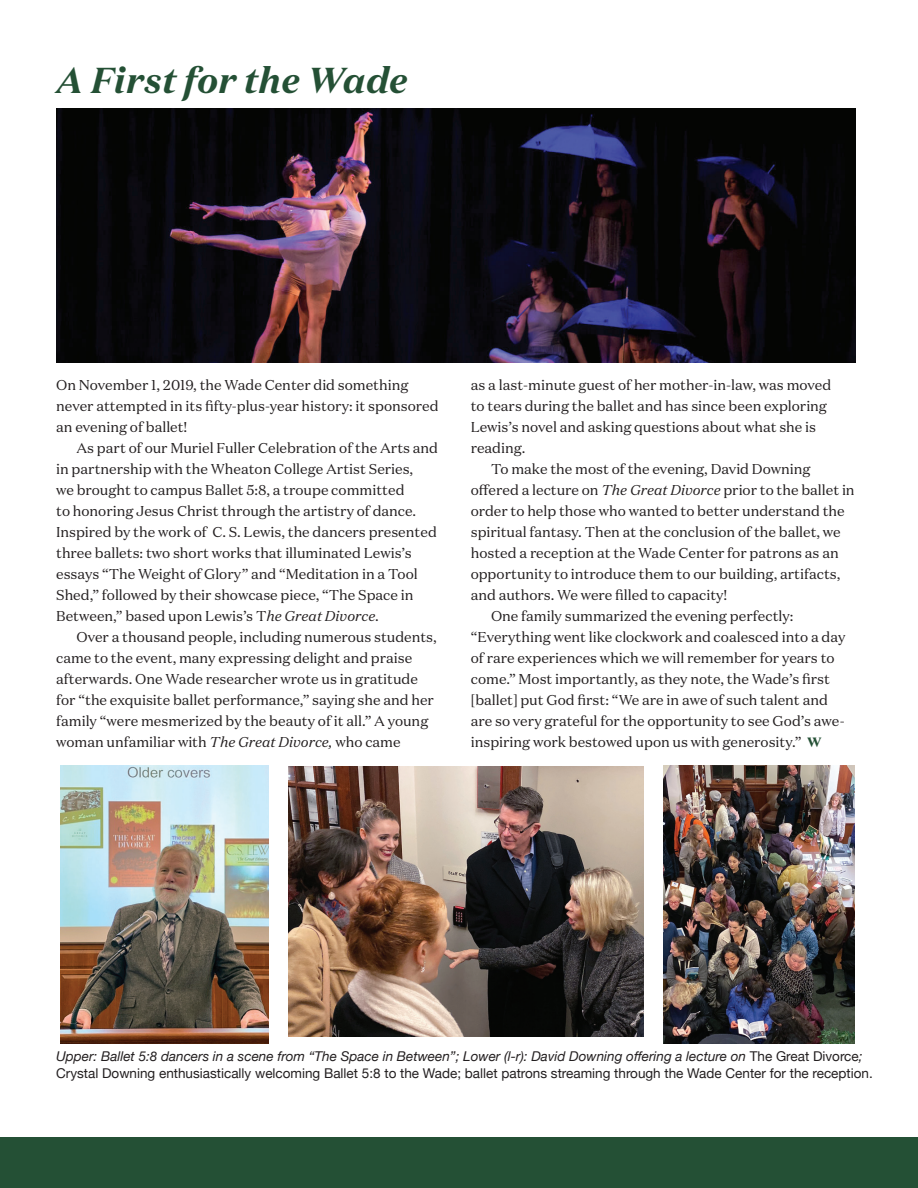
<style>
.page{position:relative;width:918px;height:1188px;background:#fff}
.page>*{position:absolute;margin:0;border:0;box-sizing:border-box;transform-origin:0 0}
.t1{font:italic 700 36px "Domaine Text";color:#245035}
.t2{font:14.25px/21px "Domaine Text";letter-spacing:-.005em;color:#231f20}
.t3{font:13.5px/16.2px "Helvetica Neue";color:#231f20}
.s1{font-style:italic}
.s2{font-weight:900;font-size:13.5px;color:#245035}
</style>
<div class="page">
<div style="left:0;top:1137px;width:918px;height:51px;background:#245035"></div>
<img style="left:56px;top:108px;width:800px;height:254px">
<img style="left:60px;top:766px;width:208px;height:277px">
<img style="left:289px;top:767px;width:355px;height:270px">
<img style="left:663px;top:766px;width:191px;height:277px">
<h1 class="t1" style="left:56px;top:57px;width:353px">A First for the Wade</h1>
<p class="t2" style="left:56px;top:374px;width:384px">On November 1, 2019, the Wade Center did something never attempted in its fifty-plus-year history: it sponsored an evening of ballet!</p>
<p class="t2" style="left:56px;top:438px;width:383px;text-indent:20px">As part of our Muriel Fuller Celebration of the Arts and in partnership with the Wheaton College Artist Series,<br>we brought to campus Ballet 5:8, a troupe committed<br>to honoring Jesus Christ through the artistry of dance.<br>Inspired by the work of C. S. Lewis, the dancers presented three ballets: two short works that illuminated Lewis’s essays “The Weight of Glory” and “Meditation in a Tool Shed,” followed by their showcase piece, “The Space in Between,” based upon Lewis’s T<span class="s1">he Great Divorce</span>.</p>
<p class="t2" style="left:56px;top:627px;width:382px;text-indent:20px">Over a thousand people, including numerous students, came to the event, many expressing delight and praise afterwards. One Wade researcher wrote us in gratitude for “the exquisite ballet performance,” saying she and her family “were mesmerized by the beauty of it all.” A young woman unfamiliar with <span class="s1">The Great Divorce,</span> who came</p>
<p class="t2" style="left:471px;top:374px;width:362px">as a last-minute guest of her mother-in-law, was moved to tears during the ballet and has since been exploring Lewis’s novel and asking questions about what she is reading.</p>
<p class="t2" style="left:491px;top:459px;width:321px">To make the most of the evening, David Downing</p>
<p class="t2" style="left:471px;top:480px;width:385px">offered a lecture on <span class="s1">The Great Divorce</span> prior to the ballet in</p>
<p class="t2" style="left:471px;top:501px;width:376px">order to help those who wanted to better understand the</p>
<p class="t2" style="left:471px;top:522px;width:372px">spiritual fantasy. Then at the conclusion of the ballet, we</p>
<p class="t2" style="left:471px;top:543px;width:370px">hosted a reception at the Wade Center for patrons as an</p>
<p class="t2" style="left:471px;top:564px;width:371px">opportunity to introduce them to our building, artifacts,</p>
<p class="t2" style="left:471px;top:585px;width:258px">and authors. We were filled to capacity!</p>
<p class="t2" style="left:491px;top:606px;width:304px">One family summarized the evening perfectly:</p>
<p class="t2" style="left:471px;top:627px;width:376px">“Everything went like clockwork and coalesced into a day</p>
<p class="t2" style="left:471px;top:648px;width:365px">of rare experiences which we will remember for years to</p>
<p class="t2" style="left:471px;top:669px;width:361px">come.” Most importantly, as they note, the Wade’s first</p>
<p class="t2" style="left:471px;top:690px;width:359px">[ballet] put God first: “We are in awe of such talent and</p>
<p class="t2" style="left:471px;top:711px;width:375px">are so very grateful for the opportunity to see God’s awe-</p>
<p class="t2" style="left:471px;top:732px;width:352px">inspiring work bestowed upon us with generosity.” <span class="s2">W</span></p>
<p class="t3" style="left:56px;top:1048px;width:818px"><span class="s1">Upper: Ballet 5:8 dancers in a scene from “The Space in Between”; Lower (l-r): David Downing offering a lecture on</span> The Great Divorce<span class="s1">;<br></span>Crystal Downing enthusiastically welcoming Ballet 5:8 to the Wade; ballet patrons streaming through the Wade Center for the reception.</p>
</div>
